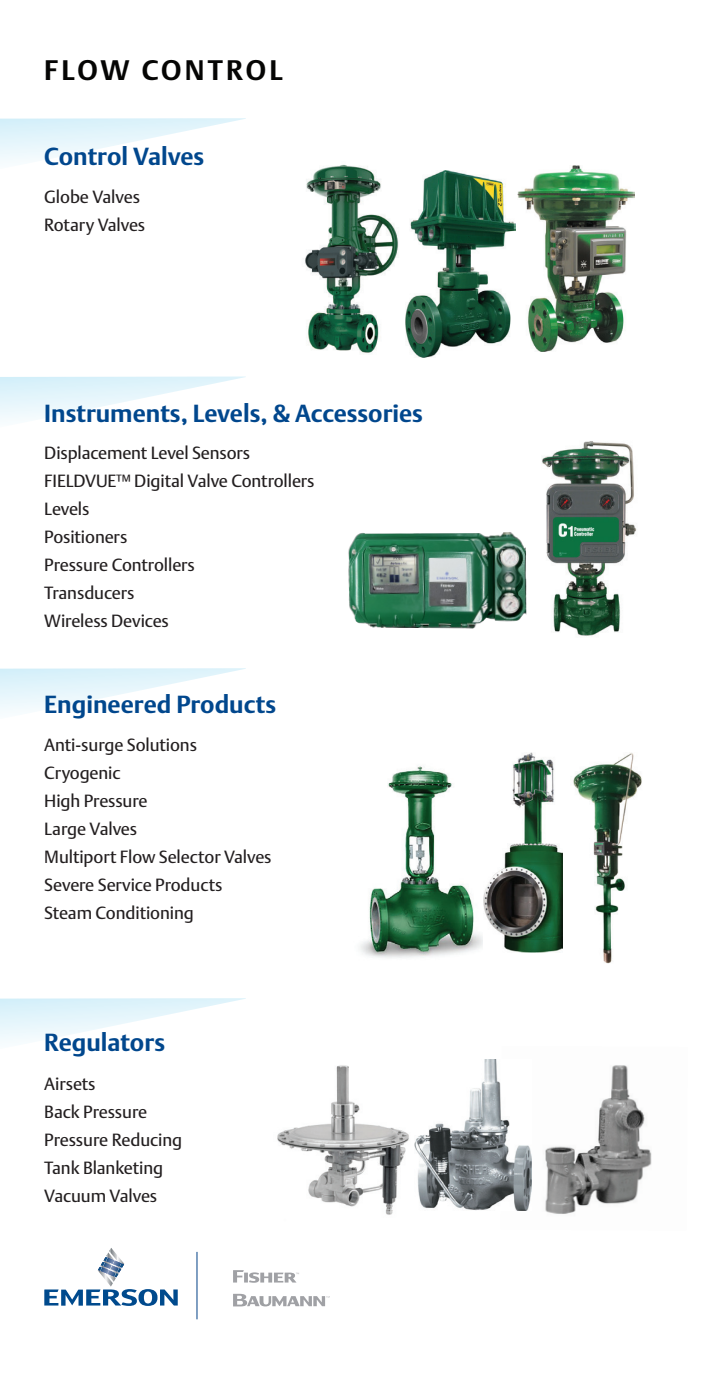
<style>
.page{position:relative;width:714px;height:1386px;background:#fff}
.page>*{position:absolute;margin:0;border:0;box-sizing:border-box;transform-origin:0 0}
.t1{font:700 28px "DTL Argo T";letter-spacing:.115em;color:#050504}
.t2{font:700 24.5px "DTL Argo T";color:#01478d}
.t3{font:17.5px/28px "DTL Argo T";letter-spacing:-.005em;color:#231f20}
</style>
<div class="page">
<svg style="left:0;top:998px;width:246px;height:43px"></svg>
<svg style="left:0;top:377px;width:245px;height:43px"></svg>
<svg style="left:0;top:668px;width:246px;height:43px"></svg>
<svg style="left:0;top:118px;width:246px;height:43px"></svg>
<img style="left:406px;top:171px;width:109px;height:186px">
<img style="left:517px;top:165px;width:118px;height:187px">
<img style="left:305px;top:164px;width:94px;height:189px">
<img style="left:526px;top:441px;width:111px;height:195px">
<img style="left:360px;top:766px;width:124px;height:192px">
<img style="left:573px;top:753px;width:69px;height:211px">
<img style="left:484px;top:752px;width:79px;height:200px">
<img style="left:277px;top:1065px;width:138px;height:150px">
<img style="left:531px;top:1065px;width:121px;height:149px">
<img style="left:415px;top:1060px;width:116px;height:151px">
<svg style="left:233px;top:1270px;width:66px;height:13px"></svg>
<svg style="left:233px;top:1294px;width:97px;height:12px"></svg>
<img style="left:109px;top:1248px;width:8px;height:9px">
<img style="left:113px;top:1277px;width:3px;height:5px">
<svg style="left:44px;top:1289px;width:134px;height:17px"></svg>
<img style="left:103px;top:1277px;width:10px;height:10px">
<img style="left:98px;top:1267px;width:5px;height:10px">
<img style="left:103px;top:1260px;width:16px;height:17px">
<img style="left:104px;top:1257px;width:20px;height:11px">
<img style="left:101px;top:1262px;width:20px;height:11px">
<hr style="left:197px;top:1252px;width:1px;height:67px;background:#024087">
<img style="left:348px;top:532px;width:178px;height:97px">
<h1 class="t1" style="left:44px;top:54px;width:240px">FLOW CONTROL</h1>
<h2 class="t2" style="left:44px;top:142px;width:161px">Control Valves</h2>
<p class="t3" style="left:44px;top:183px;width:102px">Globe Valves<br>Rotary Valves</p>
<h2 class="t2" style="left:44px;top:399px;width:380px">Instruments, Levels, &amp; Accessories</h2>
<p class="t3" style="left:44px;top:439px;width:272px">Displacement Level Sensors<br>FIELDVUE™ Digital Valve Controllers<br>Levels<br>Positioners<br>Pressure Controllers<br>Transducers<br>Wireless Devices</p>
<h2 class="t2" style="left:44px;top:689px;width:233px">Engineered Products</h2>
<p class="t3" style="left:44px;top:731px;width:229px">Anti-surge Solutions<br>Cryogenic<br>High Pressure<br>Large Valves<br>Multiport Flow Selector Valves<br>Severe Service Products<br>Steam Conditioning</p>
<h2 class="t2" style="left:44px;top:1028px;width:122px">Regulators</h2>
<p class="t3" style="left:44px;top:1069px;width:139px">Airsets<br>Back Pressure<br>Pressure Reducing<br>Tank Blanketing<br>Vacuum Valves</p>
</div>
